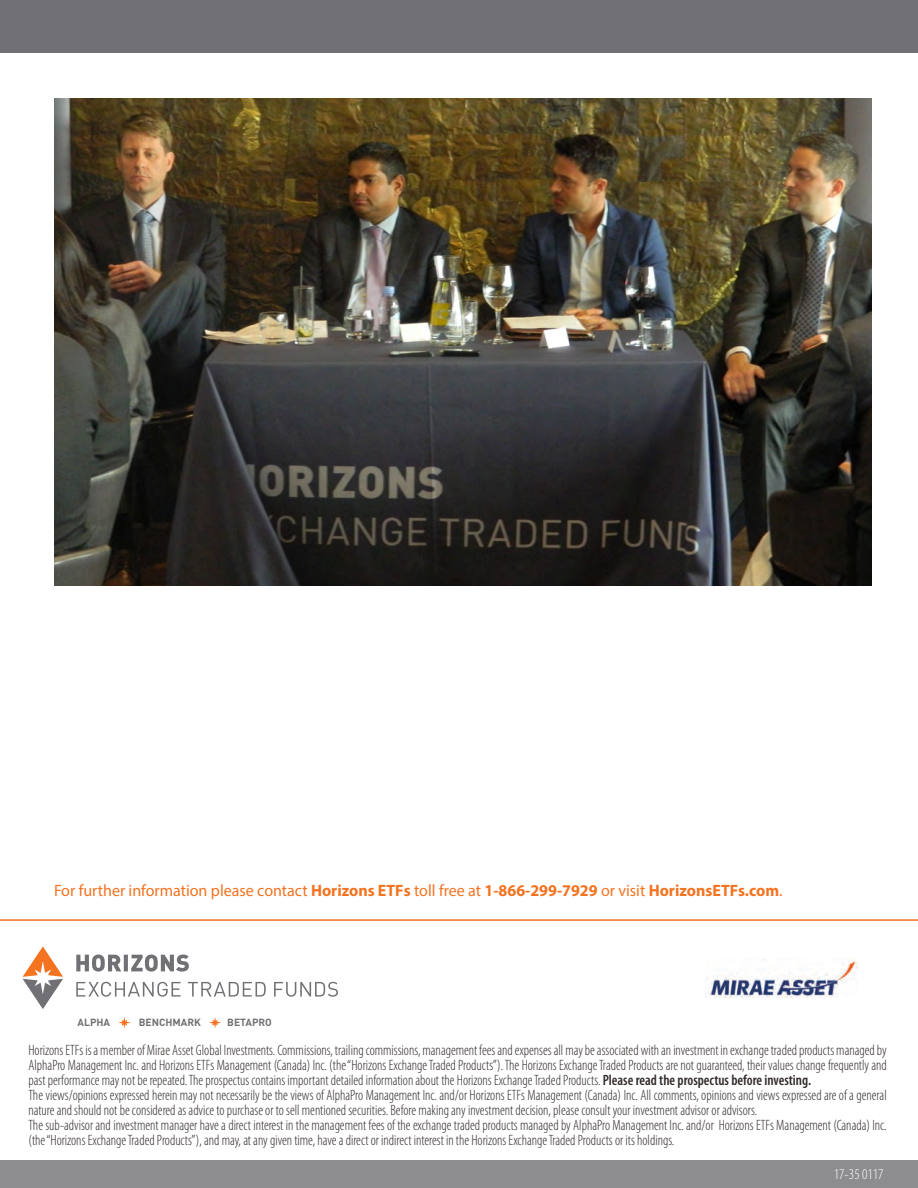
<style>
.page{position:relative;width:918px;height:1188px;background:#fff}
.page>*{position:absolute;margin:0;border:0;box-sizing:border-box;transform-origin:0 0}
.page_headings{font:16.5px "Myriad Pro";color:#f47321}
.small_print_bottom{font:300 condensed 15px/15px "Myriad Pro";color:#302a28;scale:.96 1}
.small_print_bottom-2{font:300 condensed 15px "Myriad Pro";color:#fff}
.t1{font:700 10.35px "DIN Pro";color:#717074}
.s1{font-weight:700}
.s2{font-weight:600}
</style>
<div class="page">
<div style="left:0;top:1161px;width:918px;height:27px;background:#8d8c8f"></div>
<img style="left:706px;top:958px;width:151px;height:40px">
<hr style="left:0;top:919px;width:918px;height:2px;background:#f47321">
<svg style="left:118px;top:1017px;width:13px;height:12px"></svg>
<svg style="left:209px;top:1017px;width:12px;height:12px"></svg>
<svg style="left:76px;top:955px;width:262px;height:42px"></svg>
<svg style="left:23px;top:946px;width:40px;height:63px"></svg>
<img style="left:54px;top:98px;width:818px;height:487px">
<div style="left:0;top:0;width:918px;height:53px;background:#717074"></div>
<p class="page_headings" style="left:54px;top:880px;width:730px">For further information please contact <span class="s1">Horizons ETFs</span> toll free at <span class="s1">1-866-299-7929</span> or visit <span class="s1">HorizonsETFs.com</span>.</p>
<p class="t1" style="left:78px;top:1013px;width:34px">ALPHA</p>
<p class="t1" style="left:139px;top:1013px;width:64px">BENCHMARK</p>
<p class="t1" style="left:227px;top:1013px;width:46px">BETAPRO</p>
<p class="small_print_bottom" style="left:28px;top:1042px;width:896px;text-align:justify">Horizons ETFs is a member of Mirae Asset Global Investments. Commissions, trailing commissions, management fees and expenses all may be associated with an investment in exchange traded products managed by AlphaPro Management Inc. and Horizons ETFs Management (Canada) Inc. (the “Horizons Exchange Traded Products”). The Horizons Exchange Traded Products are not guaranteed, their values change frequently and past performance may not be repeated. The prospectus contains important detailed information about the Horizons Exchange Traded Products. <span class="s2">Please read the prospectus before investing.</span></p>
<p class="small_print_bottom" style="left:28px;top:1087px;width:896px">The views/opinions expressed herein may not necessarily be the views of AlphaPro Management Inc. and/or Horizons ETFs Management (Canada) Inc. All comments, opinions and views expressed are of a general nature and should not be considered as advice to purchase or to sell mentioned securities. Before making any investment decision, please consult your investment advisor or advisors.</p>
<p class="small_print_bottom" style="left:28px;top:1117px;width:895px">The sub-advisor and investment manager have a direct interest in the management fees of the exchange traded products managed by AlphaPro Management Inc. and/or Horizons ETFs Management (Canada) Inc. (the “Horizons Exchange Traded Products”), and may, at any given time, have a direct or indirect interest in the Horizons Exchange Traded Products or its holdings.</p>
<p class="small_print_bottom-2" style="left:834px;top:1165px;width:51px">17-35 0117</p>
</div>
